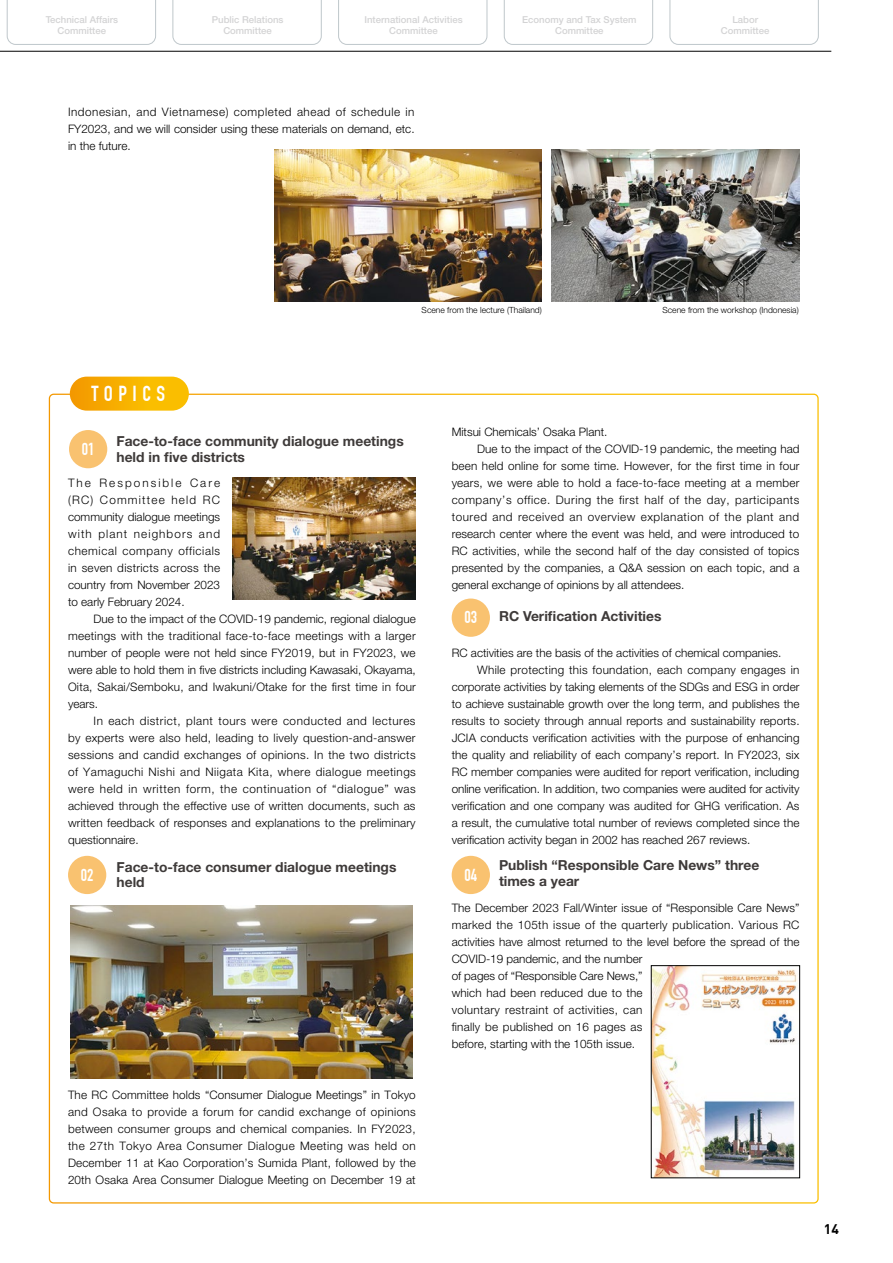
<style>
.page{position:relative;width:893px;height:1263px;background:#fff}
.page>*{position:absolute;margin:0;border:0;box-sizing:border-box;transform-origin:0 0}
.t1{font:700 21.3px "DIN Condensed";letter-spacing:.26em;color:#fff}
.t2{font:700 16.95px "DIN Condensed";color:#fff}
.t3{font:700 13.8px/15.9px "Helvetica Neue LT Std";color:#3e3a39}
.t4{font:700 13.8px "DIN Pro";color:#000}
.t5{font:300 11.7px/17px "Helvetica Neue LT Std";letter-spacing:.005em;color:#000;text-align:justify}
.t6{font:300 11.7px "Helvetica Neue LT Std";letter-spacing:.045em;color:#000}
.t7{font:300 11.7px "Helvetica Neue LT Std";letter-spacing:.025em;color:#000}
.t8{font:500 9.6px/10.6px "Helvetica Neue LT Pro";color:#d3d3d4;text-align:center}
.t9{font:300 8.55px "Helvetica Neue LT Std";color:#000}
</style>
<div class="page">
<div style="left:70px;top:377px;width:119px;height:34px;background:linear-gradient(to right,#f49c00,#fcc702);border-radius:17px"></div>
<div style="left:68px;top:856px;width:38px;height:38px;background:#f9c270;border-radius:50%"></div>
<div style="left:452px;top:598px;width:38px;height:39px;background:#f9c270;border-radius:50%"></div>
<div style="left:452px;top:856px;width:38px;height:38px;background:#f9c270;border-radius:50%"></div>
<img style="left:233px;top:478px;width:183px;height:122px">
<img style="left:71px;top:905px;width:341px;height:173px">
<img style="left:653px;top:967px;width:144px;height:209px">
<div style="left:651px;top:965px;width:149px;height:213px;border:1px solid #000"></div>
<div style="left:69px;top:430px;width:38px;height:38px;background:#f9c270;border-radius:50%"></div>
<img style="left:274px;top:150px;width:268px;height:151px">
<img style="left:552px;top:150px;width:247px;height:151px">
<svg style="left:7px;top:0;width:149px;height:45px"></svg>
<svg style="left:173px;top:0;width:148px;height:45px"></svg>
<svg style="left:338px;top:0;width:149px;height:45px"></svg>
<svg style="left:504px;top:0;width:149px;height:45px"></svg>
<svg style="left:670px;top:0;width:149px;height:45px"></svg>
<hr style="left:0;top:51px;width:831px;height:1px;background:#000">
<p class="t8" style="left:46px;top:14px;width:74px">Technical Affairs<br>Committee</p>
<p class="t8" style="left:212px;top:14px;width:73px">Public Relations<br>Committee</p>
<p class="t8" style="left:364px;top:14px;width:100px">International Activities<br>Committee</p>
<p class="t8" style="left:522px;top:14px;width:116px">Economy and Tax System<br>Committee</p>
<p class="t8" style="left:721px;top:14px;width:50px">Labor<br>Committee</p>
<p class="t5" style="left:68px;top:103px;width:348px">Indonesian, and Vietnamese) completed ahead of schedule in FY2023, and we will consider using these materials on demand, etc. in the future.</p>
<p class="t9" style="left:422px;top:304px;width:122px">Scene from the lecture (Thailand)</p>
<p class="t9" style="left:662px;top:304px;width:138px">Scene from the workshop (Indonesia)</p>
<h1 class="t1" style="left:91px;top:381px;width:75px">TOPICS</h1>
<h2 class="t2" style="left:82px;top:439px;width:14px">01</h2>
<p class="t3" style="left:117px;top:433px;width:289px">Face-to-face community dialogue meetings held in five districts</p>
<p class="t5" style="left:68px;top:474px;width:154px">The Responsible Care (RC) Committee held RC community dialogue meetings with plant neighbors and chemical company officials in seven districts across the country from November 2023 to early February 2024.</p>
<p class="t5" style="left:68px;top:610px;width:349px;text-indent:26px">Due to the impact of the COVID-19 pandemic, regional dialogue meetings with the traditional face-to-face meetings with a larger number of people were not held since FY2019, but in FY2023, we were able to hold them in five districts including Kawasaki, Okayama, Oita, Sakai/Semboku, and Iwakuni/Otake for the first time in four years.</p>
<p class="t5" style="left:68px;top:712px;width:349px;text-indent:26px">In each district, plant tours were conducted and lectures by experts were also held, leading to lively question-and-answer sessions and candid exchanges of opinions. In the two districts of Yamaguchi Nishi and Niigata Kita, where dialogue meetings were held in written form, the continuation of “dialogue” was achieved through the effective use of written documents, such as written feedback of responses and explanations to the preliminary questionnaire.</p>
<h2 class="t2" style="left:81px;top:865px;width:14px">02</h2>
<p class="t3" style="left:117px;top:858px;width:281px">Face-to-face consumer dialogue meetings held</p>
<p class="t5" style="left:68px;top:1086px;width:349px">The RC Committee holds “Consumer Dialogue Meetings” in Tokyo and Osaka to provide a forum for candid exchange of opinions between consumer groups and chemical companies. In FY2023, the 27th Tokyo Area Consumer Dialogue Meeting was held on December 11 at Kao Corporation’s Sumida Plant, followed by the 20th Osaka Area Consumer Dialogue Meeting on December 19 at</p>
<p class="t5" style="left:452px;top:423px;width:157px">Mitsui Chemicals’ Osaka Plant.</p>
<p class="t5" style="left:477px;top:440px;width:324px">Due to the impact of the COVID-19 pandemic, the meeting had</p>
<p class="t5" style="left:452px;top:457px;width:349px">been held online for some time. However, for the first time in four</p>
<p class="t5" style="left:452px;top:474px;width:349px">years, we were able to hold a face-to-face meeting at a member</p>
<p class="t6" style="left:452px;top:493px;width:349px">company’s office. During the first half of the day, participants</p>
<p class="t6" style="left:452px;top:510px;width:349px">toured and received an overview explanation of the plant and</p>
<p class="t5" style="left:452px;top:525px;width:349px">research center where the event was held, and were introduced to</p>
<p class="t5" style="left:452px;top:542px;width:349px">RC activities, while the second half of the day consisted of topics</p>
<p class="t5" style="left:452px;top:559px;width:349px">presented by the companies, a Q&amp;A session on each topic, and a</p>
<p class="t5" style="left:452px;top:576px;width:234px">general exchange of opinions by all attendees.</p>
<h2 class="t2" style="left:464px;top:607px;width:14px">03</h2>
<p class="t3" style="left:499px;top:608px;width:164px">RC Verification Activities</p>
<p class="t5" style="left:452px;top:644px;width:331px">RC activities are the basis of the activities of chemical companies.</p>
<p class="t7" style="left:477px;top:663px;width:324px">While protecting this foundation, each company engages in</p>
<p class="t5" style="left:452px;top:678px;width:349px">corporate activities by taking elements of the SDGs and ESG in order</p>
<p class="t5" style="left:452px;top:695px;width:349px">to achieve sustainable growth over the long term, and publishes the</p>
<p class="t5" style="left:452px;top:712px;width:349px">results to society through annual reports and sustainability reports.</p>
<p class="t5" style="left:452px;top:729px;width:349px">JCIA conducts verification activities with the purpose of enhancing</p>
<p class="t5" style="left:452px;top:746px;width:349px">the quality and reliability of each company’s report. In FY2023, six</p>
<p class="t5" style="left:452px;top:763px;width:349px">RC member companies were audited for report verification, including</p>
<p class="t5" style="left:452px;top:780px;width:349px">online verification. In addition, two companies were audited for activity</p>
<p class="t5" style="left:452px;top:797px;width:349px">verification and one company was audited for GHG verification. As</p>
<p class="t5" style="left:452px;top:814px;width:349px">a result, the cumulative total number of reviews completed since the</p>
<p class="t5" style="left:452px;top:831px;width:300px">verification activity began in 2002 has reached 267 reviews.</p>
<h2 class="t2" style="left:464px;top:865px;width:14px">04</h2>
<p class="t3" style="left:499px;top:857px;width:262px">Publish “Responsible Care News” three times a year</p>
<p class="t5" style="left:452px;top:899px;width:349px;text-align:left">The December 2023 Fall/Winter issue of “Responsible Care News” marked the 105th issue of the quarterly publication. Various RC activities have almost returned to the level before the spread of the COVID-19 pandemic, and the number<br>of pages of “Responsible Care News,”<br>which had been reduced due to the<br>voluntary restraint of activities, can<br>finally be published on 16 pages as<br>before, starting with the 105th issue.</p>
<p class="t4" style="left:824px;top:1218px;width:17px">14</p>
</div>
